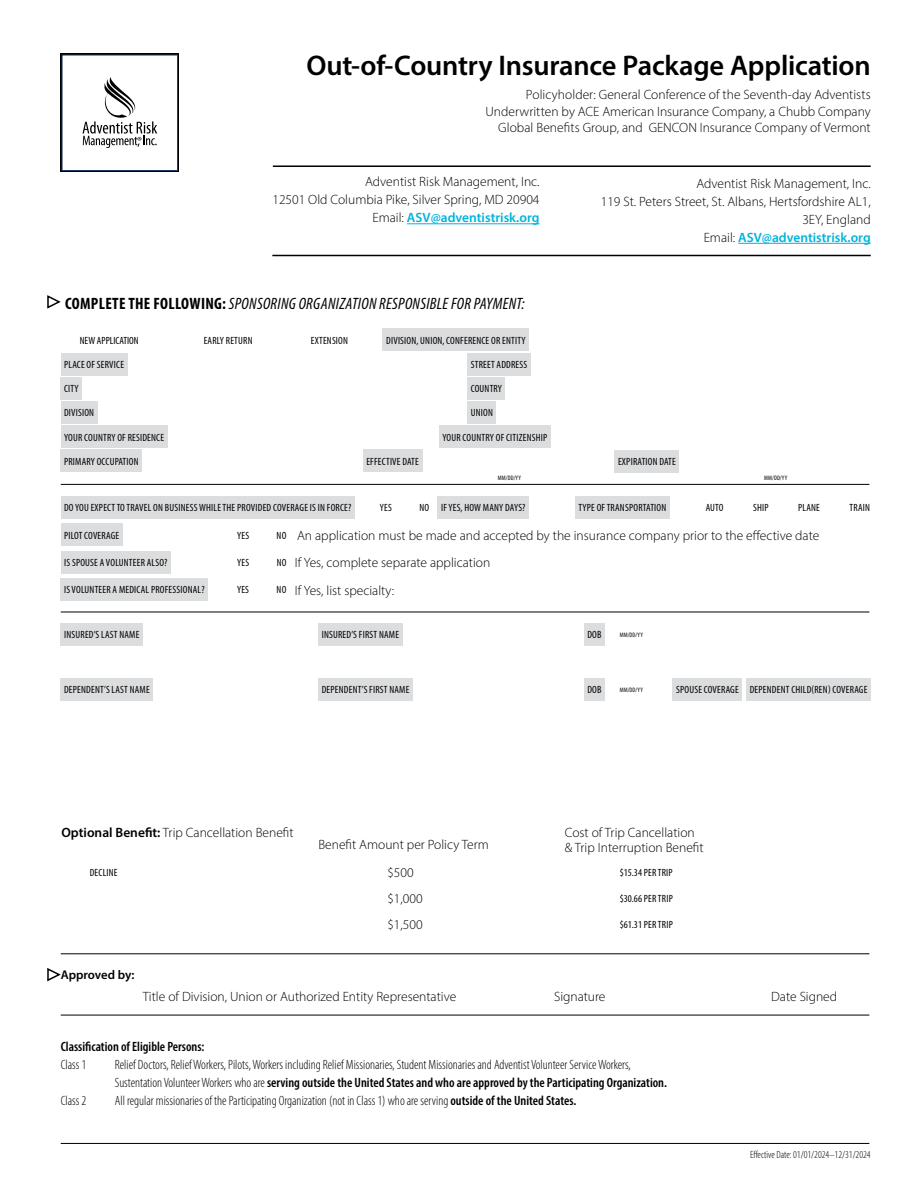
<style>
.page{position:relative;width:918px;height:1188px;background:#fff}
.page>*{position:absolute;margin:0;border:0;box-sizing:border-box;transform-origin:0 0}
.t1{font:600 28.5px "Myriad Pro";letter-spacing:-.01em;color:#000}
.t2{font:italic condensed 16.5px "Myriad Pro";letter-spacing:.02em;color:#000}
.t3{font:300 13.5px/18px "Myriad Pro";color:#000;text-align:right}
.t4{font:300 condensed 13.5px/18px "Myriad Pro";color:#000}
.t5{font:600 condensed 13.5px "Myriad Pro";color:#000}
.t6{font:600 12.6px "Myriad Pro";letter-spacing:-.005em;color:#000}
.t7{font:condensed 10.5px "Myriad Pro";letter-spacing:.02em;color:#000}
.t8{font:300 condensed 10.5px "Myriad Pro";color:#000}
.t9{font:condensed 10.5px "Myriad Pro";color:#000}
.t10{font:condensed 6.45px "Myriad Pro";letter-spacing:.02em;color:#000}
.s1{font-weight:600;color:#00b3dc}
.s2{font-weight:700;font-style:normal}
.s3{font-weight:600}
</style>
<div class="page">
<svg style="left:61px;top:54px;width:118px;height:118px"></svg>
<div style="left:62px;top:55px;width:116px;height:116px;background:#fff"></div>
<div style="left:62px;top:55px;width:116px;height:116px;border:1px solid #1d3b60"></div>
<svg style="left:83px;top:77px;width:74px;height:71px"></svg>
<hr style="left:738px;top:243px;width:133px;height:1px;background:#00b3dc">
<hr style="left:407px;top:223px;width:133px;height:1px;background:#00b3dc">
<hr style="left:273px;top:165px;width:598px;height:2px;background:#000">
<hr style="left:272px;top:255px;width:599px;height:1px;background:#000">
<hr style="left:61px;top:484px;width:808px;height:1px;background:#000">
<hr style="left:61px;top:612px;width:808px;height:1px;background:#000">
<hr style="left:61px;top:954px;width:808px;height:1px;background:#000">
<hr style="left:61px;top:1015px;width:808px;height:1px;background:#000">
<hr style="left:61px;top:1143px;width:808px;height:1px;background:#000">
<svg style="left:47px;top:295px;width:14px;height:14px"></svg>
<svg style="left:47px;top:968px;width:14px;height:14px"></svg>
<div style="left:383px;top:329px;width:146px;height:22px;background:#dcddde"></div>
<div style="left:61px;top:377px;width:21px;height:23px;background:#dcddde"></div>
<div style="left:61px;top:353px;width:66px;height:22px;background:#dcddde"></div>
<div style="left:61px;top:623px;width:82px;height:23px;background:#dcddde"></div>
<div style="left:61px;top:678px;width:92px;height:22px;background:#dcddde"></div>
<div style="left:468px;top:377px;width:37px;height:23px;background:#dcddde"></div>
<div style="left:468px;top:353px;width:63px;height:22px;background:#dcddde"></div>
<div style="left:318px;top:623px;width:84px;height:23px;background:#dcddde"></div>
<div style="left:318px;top:678px;width:95px;height:22px;background:#dcddde"></div>
<div style="left:61px;top:401px;width:37px;height:23px;background:#dcddde"></div>
<div style="left:468px;top:401px;width:28px;height:23px;background:#dcddde"></div>
<div style="left:584px;top:623px;width:21px;height:23px;background:#dcddde"></div>
<div style="left:584px;top:678px;width:21px;height:22px;background:#dcddde"></div>
<div style="left:673px;top:678px;width:69px;height:22px;background:#dcddde"></div>
<div style="left:746px;top:678px;width:125px;height:22px;background:#dcddde"></div>
<div style="left:61px;top:425px;width:107px;height:23px;background:#dcddde"></div>
<div style="left:363px;top:450px;width:59px;height:22px;background:#dcddde"></div>
<div style="left:61px;top:450px;width:81px;height:22px;background:#dcddde"></div>
<div style="left:439px;top:425px;width:112px;height:23px;background:#dcddde"></div>
<div style="left:615px;top:450px;width:64px;height:22px;background:#dcddde"></div>
<div style="left:61px;top:496px;width:294px;height:23px;background:#dcddde"></div>
<div style="left:438px;top:496px;width:91px;height:23px;background:#dcddde"></div>
<div style="left:61px;top:524px;width:62px;height:22px;background:#dcddde"></div>
<div style="left:61px;top:551px;width:110px;height:22px;background:#dcddde"></div>
<div style="left:61px;top:578px;width:147px;height:23px;background:#dcddde"></div>
<div style="left:575px;top:496px;width:95px;height:23px;background:#dcddde"></div>
<h1 class="t1" style="left:306px;top:47px;width:566px">Out-of-Country Insurance Package Application</h1>
<p class="t3" style="left:486px;top:86px;width:387px;line-height:16.5px">Policyholder: General Conference of the Seventh-day Adventists<br>Underwritten by ACE American Insurance Company, a Chubb Company<br>Global Benefits Group, and GENCON Insurance Company of Vermont</p>
<p class="t3" style="left:272px;top:173px;width:269px">Adventist Risk Management, Inc.<br>12501 Old Columbia Pike, Silver Spring, MD 20904<br>Email: <span class="s1">ASV@adventistrisk.org</span></p>
<p class="t2" style="left:65px;top:293px;width:461px"><span class="s2">COMPLETE THE FOLLOWING:</span> SPONSORING ORGANIZATION RESPONSIBLE FOR PAYMENT:</p>
<p class="t9" style="left:80px;top:334px;width:61px">NEW APPLICATION</p>
<p class="t7" style="left:204px;top:334px;width:50px">EARLY RETURN</p>
<p class="t7" style="left:311px;top:334px;width:39px">EXTENSION</p>
<p class="t7" style="left:386px;top:334px;width:141px">DIVISION, UNION, CONFERENCE OR ENTITY</p>
<p class="t7" style="left:64px;top:358px;width:61px">PLACE OF SERVICE</p>
<p class="t7" style="left:64px;top:383px;width:16px">CITY</p>
<p class="t7" style="left:471px;top:358px;width:58px">STREET ADDRESS</p>
<p class="t7" style="left:471px;top:383px;width:33px">COUNTRY</p>
<p class="t7" style="left:64px;top:407px;width:32px">DIVISION</p>
<p class="t7" style="left:471px;top:407px;width:24px">UNION</p>
<p class="t7" style="left:64px;top:431px;width:102px">YOUR COUNTRY OF RESIDENCE</p>
<p class="t7" style="left:64px;top:455px;width:76px">PRIMARY OCCUPATION</p>
<p class="t7" style="left:366px;top:455px;width:54px">EFFECTIVE DATE</p>
<p class="t7" style="left:443px;top:431px;width:106px">YOUR COUNTRY OF CITIZENSHIP</p>
<p class="t10" style="left:498px;top:474px;width:25px">MM/DD/YY</p>
<p class="t3" style="left:601px;top:174px;width:271px">Adventist Risk Management, Inc.<br>119 St. Peters Street, St. Albans, Hertsfordshire AL1, 3EY, England<br>Email: <span class="s1">ASV@adventistrisk.org</span></p>
<p class="t7" style="left:618px;top:455px;width:59px">EXPIRATION DATE</p>
<p class="t10" style="left:764px;top:474px;width:25px">MM/DD/YY</p>
<p class="t7" style="left:64px;top:502px;width:289px">DO YOU EXPECT TO TRAVEL ON BUSINESS WHILE THE PROVIDED COVERAGE IS IN FORCE?</p>
<p class="t7" style="left:441px;top:502px;width:86px">IF YES, HOW MANY DAYS?</p>
<p class="t7" style="left:64px;top:529px;width:57px">PILOT COVERAGE</p>
<p class="t7" style="left:64px;top:556px;width:105px">IS SPOUSE A VOLUNTEER ALSO?</p>
<p class="t7" style="left:64px;top:584px;width:142px">IS VOLUNTEER A MEDICAL PROFESSIONAL?</p>
<p class="t7" style="left:380px;top:502px;width:14px">YES</p>
<p class="t7" style="left:578px;top:502px;width:90px">TYPE OF TRANSPORTATION</p>
<p class="t7" style="left:419px;top:502px;width:11px">NO</p>
<p class="t7" style="left:706px;top:502px;width:19px">AUTO</p>
<p class="t7" style="left:753px;top:502px;width:17px">SHIP</p>
<p class="t7" style="left:798px;top:502px;width:23px">PLANE</p>
<p class="t7" style="left:850px;top:502px;width:22px">TRAIN</p>
<p class="t3" style="left:295px;top:522px;width:526px;line-height:27.3px;text-align:left">An application must be made and accepted by the insurance company prior to the effective date<br>If Yes, complete separate application</p>
<p class="t7" style="left:277px;top:529px;width:11px">NO</p>
<p class="t7" style="left:277px;top:556px;width:11px">NO</p>
<p class="t7" style="left:277px;top:584px;width:11px">NO</p>
<p class="t7" style="left:237px;top:529px;width:14px">YES</p>
<p class="t7" style="left:237px;top:556px;width:14px">YES</p>
<p class="t7" style="left:237px;top:584px;width:14px">YES</p>
<p class="t3" style="left:295px;top:581px;width:101px">If Yes, list specialty:</p>
<p class="t7" style="left:64px;top:629px;width:77px">INSURED’S LAST NAME</p>
<p class="t7" style="left:322px;top:629px;width:79px">INSURED’S FIRST NAME</p>
<p class="t7" style="left:587px;top:629px;width:16px">DOB</p>
<p class="t10" style="left:620px;top:631px;width:25px">MM/DD/YY</p>
<p class="t7" style="left:64px;top:683px;width:87px">DEPENDENT’S LAST NAME</p>
<p class="t7" style="left:322px;top:683px;width:89px">DEPENDENT’S FIRST NAME</p>
<p class="t7" style="left:587px;top:683px;width:16px">DOB</p>
<p class="t7" style="left:676px;top:683px;width:193px">SPOUSE COVERAGE DEPENDENT CHILD(REN) COVERAGE</p>
<p class="t10" style="left:620px;top:686px;width:25px">MM/DD/YY</p>
<p class="t3" style="left:61px;top:824px;width:234px"><span class="s3">Optional Benefit:</span> Trip Cancellation Benefit</p>
<p class="t3" style="left:318px;top:835px;width:172px">Benefit Amount per Policy Term</p>
<p class="t3" style="left:565px;top:824px;width:140px;line-height:15px;text-align:left">Cost of Trip Cancellation &amp; Trip Interruption Benefit</p>
<p class="t7" style="left:90px;top:866px;width:29px">DECLINE</p>
<p class="t3" style="left:387px;top:859px;width:37px;line-height:26.1px;text-align:left">$500 $1,000 $1,500</p>
<p class="t7" style="left:620px;top:866px;width:54px">$15.34 PER TRIP</p>
<p class="t7" style="left:620px;top:892px;width:55px">$30.66 PER TRIP</p>
<p class="t7" style="left:620px;top:918px;width:55px">$61.31 PER TRIP</p>
<p class="t6" style="left:61px;top:967px;width:75px">Approved by:</p>
<p class="t3" style="left:143px;top:987px;width:315px">Title of Division, Union or Authorized Entity Representative</p>
<p class="t3" style="left:554px;top:987px;width:53px">Signature</p>
<p class="t3" style="left:771px;top:987px;width:67px">Date Signed</p>
<p class="t5" style="left:61px;top:1039px;width:145px">Classification of Eligible Persons:</p>
<p class="t4" style="left:61px;top:1056px;width:27px">Class 1</p>
<p class="t4" style="left:115px;top:1056px;width:554px">Relief Doctors, Relief Workers, Pilots, Workers including Relief Missionaries, Student Missionaries and Adventist Volunteer Service Workers,<br>Sustentation Volunteer Workers who are <span class="s3">serving outside the United States and who are approved by the Participating Organization.</span></p>
<p class="t4" style="left:61px;top:1092px;width:27px">Class 2</p>
<p class="t4" style="left:115px;top:1092px;width:463px">All regular missionaries of the Participating Organization (not in Class 1) who are serving <span class="s3">outside of the United States.</span></p>
<p class="t8" style="left:750px;top:1148px;width:122px">Effective Date: 01/01/2024–12/31/2024</p>
</div>
